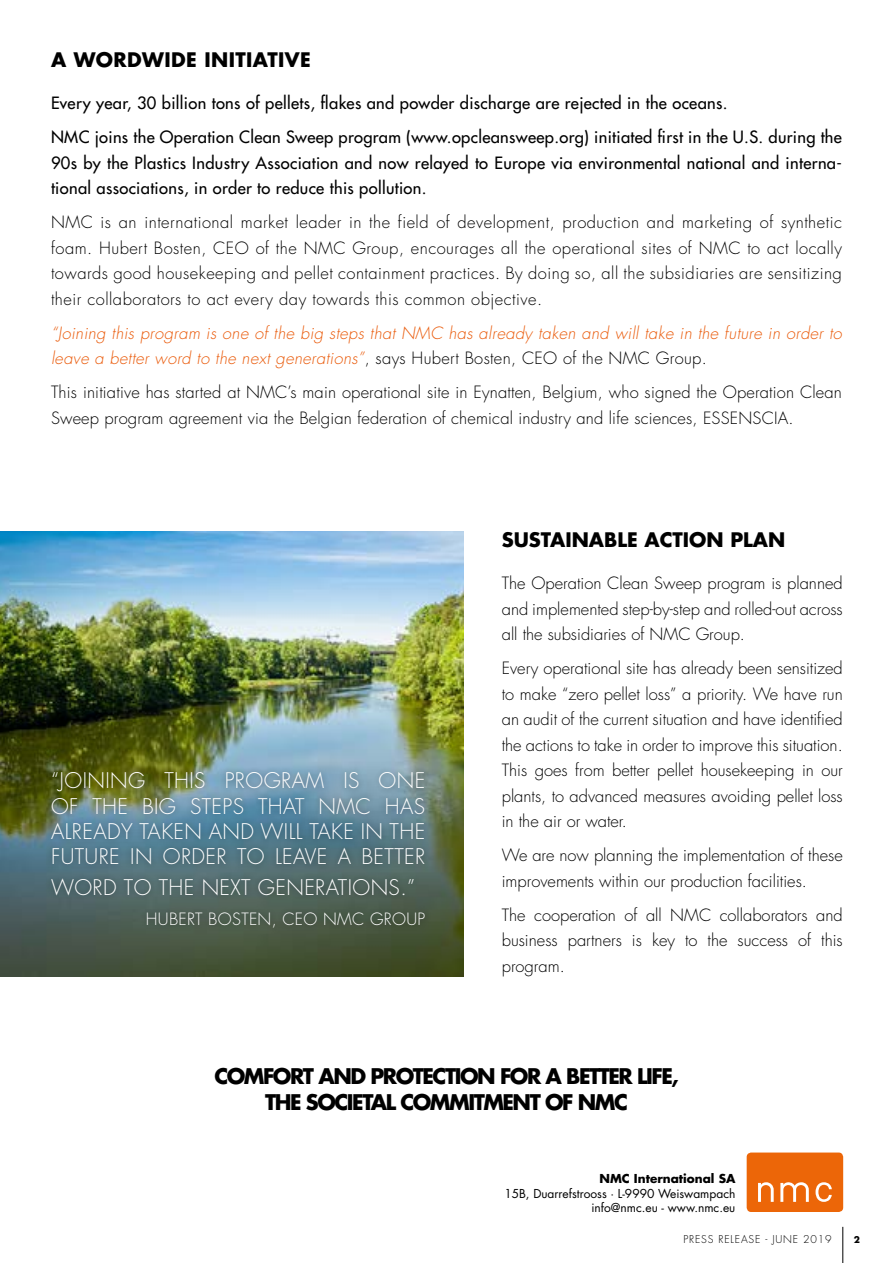
<style>
.page{position:relative;width:893px;height:1263px;background:#fff}
.page>*{position:absolute;margin:0;border:0;box-sizing:border-box;transform-origin:0 0}
.t1{font:300 21px/25.2px "Futura CE";letter-spacing:.02em;color:#fff;text-align:justify}
.t2{font:700 21px/25.2px "Futura CE";letter-spacing:-.07em;color:#000;text-align:center}
.t3{font:700 19.5px "Futura CE";color:#000}
.t4{font:700 19.5px "Futura CE";letter-spacing:.02em;color:#000}
.t5{font:300 16.5px/25.5px "Futura CE";letter-spacing:.005em;color:#000;text-align:justify}
.t6{font:500 16.5px/34px "Futura CE";letter-spacing:.02em;color:#000}
.t7{font:italic 300 16.5px/25.5px "Futura CE";letter-spacing:.02em;color:#ea5b0b}
.t8{font:300 16.5px "Futura CE";letter-spacing:.02em;color:#fff}
.t9{font:12px/14.4px "Futura CE";color:#000;text-align:right}
.t10{font:700 12px "Futura CE";color:#000}
.t11{font:300 10.5px "Futura CE";letter-spacing:.08em;color:#000}
.t12{font:700 9px "Futura CE";color:#000}
.s1{font-style:normal;color:#000}
</style>
<div class="page">
<img style="left:0;top:531px;width:463px;height:445px">
<div style="left:45px;top:765px;width:386px;height:168px;background:#000;opacity:.5"></div>
<div style="left:747px;top:1152px;width:96px;height:60px;background:#ec6608;border-radius:5px"></div>
<svg style="left:758px;top:1182px;width:74px;height:20px"></svg>
<hr style="left:842px;top:1227px;width:1px;height:36px;background:#000">
<p class="t4" style="left:51px;top:45px;width:261px">A WORDWIDE INITIATIVE</p>
<p class="t6" style="left:51px;top:85px;width:792px">Every year, 30 billion tons of pellets, flakes and powder discharge are rejected in the oceans.<br>NMC joins the Operation Clean Sweep program (www.opcleansweep.org) initiated first in the U.S. during the</p>
<p class="t6" style="left:51px;top:149px;width:792px;line-height:25.5px">90s by the Plastics Industry Association and now relayed to Europe via environmental national and interna&shy;tional associations, in order to reduce this pollution.</p>
<p class="t5" style="left:51px;top:210px;width:792px">NMC is an international market leader in the field of development, production and marketing of synthetic foam. Hubert Bosten, CEO of the NMC Group, encourages all the operational sites of NMC to act locally towards good housekeeping and pellet containment practices. By doing so, all the subsidiaries are sensitizing their collaborators to act every day towards this common objective.</p>
<p class="t7" style="left:51px;top:320px;width:792px">“Joining this program is one of the big steps that NMC has already taken and will take in the future in order to leave a better word to the next generations”<span class="s1">, says Hubert Bosten, CEO of the NMC Group.</span></p>
<p class="t5" style="left:51px;top:380px;width:792px">This initiative has started at NMC’s main operational site in Eynatten, Belgium, who signed the Operation Clean<br>Sweep program agreement via the Belgian federation of chemical industry and life sciences, ESSENSCIA.</p>
<p class="t1" style="left:51px;top:768px;width:376px">“JOINING THIS PROGRAM IS ONE OF THE BIG STEPS THAT NMC HAS ALREADY TAKEN AND WILL TAKE IN THE FUTURE IN ORDER TO LEAVE A BETTER</p>
<p class="t1" style="left:51px;top:874px;width:366px">WORD TO THE NEXT GENERATIONS.”</p>
<p class="t8" style="left:146px;top:908px;width:281px">HUBERT BOSTEN, CEO NMC GROUP</p>
<p class="t3" style="left:502px;top:525px;width:285px">SUSTAINABLE ACTION PLAN</p>
<p class="t5" style="left:502px;top:571px;width:343px">The Operation Clean Sweep program is planned and implemented step-by-step and rolled-out across all the subsidiaries of NMC Group.</p>
<p class="t5" style="left:502px;top:656px;width:343px">Every operational site has already been sensitized to make “zero pellet loss” a priority. We have run an audit of the current situation and have identified the actions to take in order to improve this situation.<br>This goes from better pellet housekeeping in our plants, to advanced measures avoiding pellet loss in the air or water.</p>
<p class="t5" style="left:502px;top:843px;width:343px">We are now planning the implementation of these improvements within our production facilities.</p>
<p class="t5" style="left:502px;top:902px;width:343px">The cooperation of all NMC collaborators and business partners is key to the success of this program.</p>
<p class="t2" style="left:214px;top:1063px;width:466px">COMFORT AND PROTECTION FOR A BETTER LIFE,<br>THE SOCIETAL COMMITMENT OF NMC</p>
<p class="t10" style="left:599px;top:1170px;width:137px">NMC International SA</p>
<p class="t9" style="left:504px;top:1186px;width:233px">15B, Duarrefstrooss · L-9990 Weiswampach info@nmc.eu - www.nmc.eu</p>
<p class="t11" style="left:683px;top:1233px;width:150px">PRESS RELEASE - JUNE 2019</p>
<p class="t12" style="left:854px;top:1232px;width:8px">2</p>
</div>
